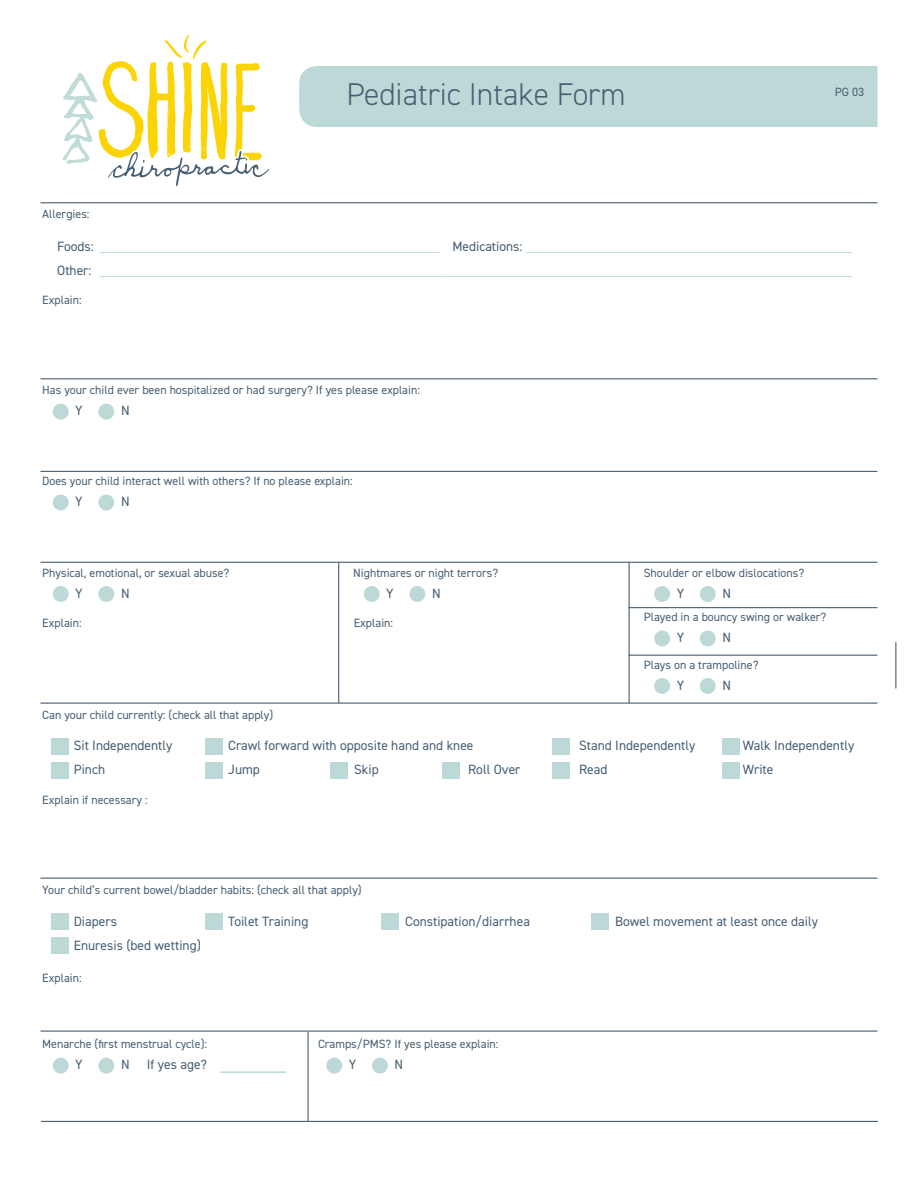
<style>
.page{position:relative;width:918px;height:1188px;background:#fff}
.page>*{position:absolute;margin:0;border:0;box-sizing:border-box;transform-origin:0 0}
.t1{font:300 31.5px "DIN2014";color:#475f73}
.t2{font:13.5px "DIN2014";color:#475f73}
.t3{font:13.5px/24px "DIN2014";color:#bdd9d7}
.t4{font:12px "DIN2014";color:#475f73}
.s1{color:#475f73}
</style>
<div class="page">
<svg style="left:63px;top:35px;width:206px;height:151px"></svg>
<div style="left:299px;top:66px;width:579px;height:61px;background:#bdd9d7"></div>
<hr style="left:40px;top:202px;width:837px;height:1px;background:#475f73">
<hr style="left:40px;top:378px;width:837px;height:1px;background:#475f73">
<hr style="left:41px;top:1121px;width:837px;height:1px;background:#475f73">
<hr style="left:40px;top:471px;width:838px;height:1px;background:#475f73">
<hr style="left:629px;top:607px;width:249px;height:1px;background:#475f73">
<hr style="left:40px;top:562px;width:838px;height:1px;background:#475f73">
<hr style="left:629px;top:655px;width:249px;height:1px;background:#475f73">
<hr style="left:40px;top:703px;width:838px;height:1px;background:#475f73">
<hr style="left:40px;top:878px;width:838px;height:1px;background:#475f73">
<hr style="left:40px;top:1031px;width:838px;height:1px;background:#475f73">
<hr style="left:338px;top:563px;width:1px;height:140px;background:#475f73">
<hr style="left:629px;top:563px;width:1px;height:140px;background:#475f73">
<div style="left:53px;top:404px;width:16px;height:16px;background:#bdd9d7;border-radius:50%"></div>
<div style="left:53px;top:495px;width:16px;height:16px;background:#bdd9d7;border-radius:50%"></div>
<div style="left:53px;top:586px;width:16px;height:16px;background:#bdd9d7;border-radius:50%"></div>
<div style="left:364px;top:586px;width:16px;height:16px;background:#bdd9d7;border-radius:50%"></div>
<div style="left:654px;top:586px;width:16px;height:16px;background:#bdd9d7;border-radius:50%"></div>
<div style="left:654px;top:631px;width:16px;height:15px;background:#bdd9d7;border-radius:50%"></div>
<div style="left:654px;top:678px;width:16px;height:16px;background:#bdd9d7;border-radius:50%"></div>
<div style="left:98px;top:404px;width:16px;height:16px;background:#bdd9d7;border-radius:50%"></div>
<div style="left:98px;top:495px;width:16px;height:16px;background:#bdd9d7;border-radius:50%"></div>
<div style="left:98px;top:586px;width:16px;height:16px;background:#bdd9d7;border-radius:50%"></div>
<div style="left:409px;top:586px;width:16px;height:16px;background:#bdd9d7;border-radius:50%"></div>
<div style="left:700px;top:586px;width:16px;height:16px;background:#bdd9d7;border-radius:50%"></div>
<div style="left:700px;top:631px;width:16px;height:15px;background:#bdd9d7;border-radius:50%"></div>
<div style="left:700px;top:678px;width:16px;height:16px;background:#bdd9d7;border-radius:50%"></div>
<hr style="left:895px;top:642px;width:1px;height:46px;background:#475f73">
<div style="left:51px;top:738px;width:18px;height:16px;background:#bdd9d7"></div>
<div style="left:51px;top:914px;width:18px;height:16px;background:#bdd9d7"></div>
<div style="left:206px;top:738px;width:17px;height:16px;background:#bdd9d7"></div>
<div style="left:206px;top:914px;width:17px;height:16px;background:#bdd9d7"></div>
<div style="left:552px;top:738px;width:17px;height:16px;background:#bdd9d7"></div>
<div style="left:381px;top:914px;width:17px;height:16px;background:#bdd9d7"></div>
<div style="left:591px;top:914px;width:17px;height:16px;background:#bdd9d7"></div>
<div style="left:722px;top:738px;width:17px;height:16px;background:#bdd9d7"></div>
<div style="left:51px;top:763px;width:18px;height:16px;background:#bdd9d7"></div>
<div style="left:206px;top:763px;width:17px;height:16px;background:#bdd9d7"></div>
<div style="left:330px;top:763px;width:17px;height:16px;background:#bdd9d7"></div>
<div style="left:443px;top:763px;width:17px;height:16px;background:#bdd9d7"></div>
<div style="left:552px;top:763px;width:18px;height:16px;background:#bdd9d7"></div>
<hr style="left:308px;top:1032px;width:1px;height:90px;background:#475f73">
<div style="left:53px;top:1058px;width:16px;height:16px;background:#bdd9d7;border-radius:50%"></div>
<div style="left:326px;top:1058px;width:16px;height:16px;background:#bdd9d7;border-radius:50%"></div>
<div style="left:98px;top:1058px;width:16px;height:16px;background:#bdd9d7;border-radius:50%"></div>
<div style="left:372px;top:1058px;width:16px;height:16px;background:#bdd9d7;border-radius:50%"></div>
<hr style="left:220px;top:1071px;width:66px;height:2px;background:#bdd9d7">
<div style="left:723px;top:763px;width:17px;height:16px;background:#bdd9d7"></div>
<div style="left:51px;top:937px;width:17px;height:16px;background:#bdd9d7"></div>
<p class="t1" style="left:346px;top:74px;width:281px">Pediatric Intake Form</p>
<p class="t4" style="left:835px;top:84px;width:31px">PG 03</p>
<p class="t4" style="left:42px;top:206px;width:49px">Allergies:</p>
<p class="t3" style="left:57px;top:234px;width:797px"><span class="s1">Foods:</span> ________________________________________________ <span class="s1">Medications:</span> ______________________________________________<br><span class="s1">Other:</span> __________________________________________________________________________________________________________</p>
<p class="t4" style="left:42px;top:292px;width:41px">Explain:</p>
<p class="t4" style="left:42px;top:383px;width:379px">Has your child ever been hospitalized or had surgery? If yes please explain:</p>
<p class="t2" style="left:75px;top:402px;width:9px">Y</p>
<p class="t2" style="left:121px;top:402px;width:10px">N</p>
<p class="t4" style="left:42px;top:474px;width:312px">Does your child interact well with others? If no please explain:</p>
<p class="t2" style="left:75px;top:493px;width:9px">Y</p>
<p class="t2" style="left:121px;top:493px;width:10px">N</p>
<p class="t4" style="left:42px;top:565px;width:189px">Physical, emotional, or sexual abuse?</p>
<p class="t4" style="left:353px;top:565px;width:146px">Nightmares or night terrors?</p>
<p class="t4" style="left:644px;top:565px;width:162px">Shoulder or elbow dislocations?</p>
<p class="t4" style="left:644px;top:610px;width:184px">Played in a bouncy swing or walker?</p>
<p class="t4" style="left:644px;top:657px;width:116px">Plays on a trampoline?</p>
<p class="t2" style="left:75px;top:585px;width:9px">Y</p>
<p class="t2" style="left:386px;top:585px;width:9px">Y</p>
<p class="t2" style="left:677px;top:585px;width:9px">Y</p>
<p class="t2" style="left:677px;top:629px;width:9px">Y</p>
<p class="t2" style="left:677px;top:677px;width:9px">Y</p>
<p class="t4" style="left:42px;top:707px;width:233px">Can your child currently: (check all that apply)</p>
<p class="t2" style="left:121px;top:585px;width:10px">N</p>
<p class="t2" style="left:432px;top:585px;width:10px">N</p>
<p class="t2" style="left:723px;top:585px;width:10px">N</p>
<p class="t2" style="left:723px;top:629px;width:10px">N</p>
<p class="t2" style="left:723px;top:677px;width:10px">N</p>
<p class="t4" style="left:42px;top:616px;width:41px">Explain:</p>
<p class="t4" style="left:354px;top:616px;width:41px">Explain:</p>
<p class="t2" style="left:74px;top:737px;width:100px">Sit Independently</p>
<p class="t2" style="left:228px;top:737px;width:247px">Crawl forward with opposite hand and knee</p>
<p class="t2" style="left:579px;top:737px;width:118px">Stand Independently</p>
<p class="t2" style="left:743px;top:737px;width:113px">Walk Independently</p>
<p class="t2" style="left:74px;top:761px;width:33px">Pinch</p>
<p class="t2" style="left:228px;top:761px;width:33px">Jump</p>
<p class="t2" style="left:354px;top:761px;width:26px">Skip</p>
<p class="t2" style="left:468px;top:761px;width:54px">Roll Over</p>
<p class="t2" style="left:579px;top:761px;width:30px">Read</p>
<p class="t2" style="left:743px;top:761px;width:32px">Write</p>
<p class="t4" style="left:42px;top:793px;width:107px">Explain if necessary :</p>
<p class="t4" style="left:42px;top:883px;width:321px">Your child’s current bowel/bladder habits: (check all that apply)</p>
<p class="t2" style="left:74px;top:913px;width:45px">Diapers</p>
<p class="t2" style="left:228px;top:913px;width:82px">Toilet Training</p>
<p class="t2" style="left:405px;top:913px;width:126px">Constipation/diarrhea</p>
<p class="t2" style="left:615px;top:913px;width:204px">Bowel movement at least once daily</p>
<p class="t2" style="left:74px;top:937px;width:129px">Enuresis (bed wetting)</p>
<p class="t4" style="left:42px;top:970px;width:41px">Explain:</p>
<p class="t4" style="left:42px;top:1037px;width:166px">Menarche (first menstrual cycle):</p>
<p class="t4" style="left:318px;top:1037px;width:182px">Cramps/PMS? If yes please explain:</p>
<p class="t2" style="left:75px;top:1056px;width:9px">Y</p>
<p class="t2" style="left:121px;top:1056px;width:10px">N</p>
<p class="t2" style="left:147px;top:1056px;width:62px">If yes age?</p>
<p class="t2" style="left:349px;top:1056px;width:9px">Y</p>
<p class="t2" style="left:395px;top:1056px;width:10px">N</p>
</div>
